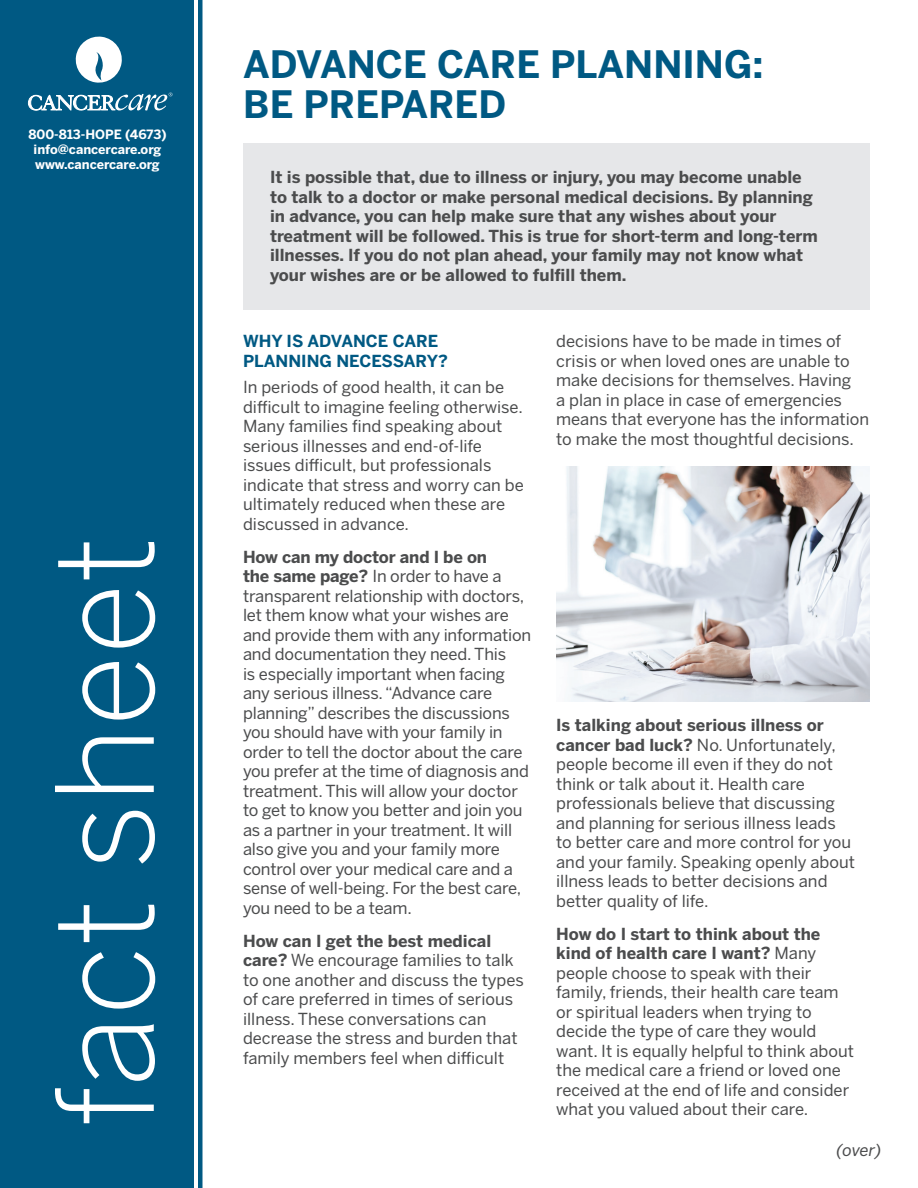
<style>
.page{position:relative;width:918px;height:1188px;background:#fff}
.page>*{position:absolute;margin:0;border:0;box-sizing:border-box;transform-origin:0 0}
.t1{font:300 133.5px "Benton Sans";color:#fff}
.t2{font:700 37.5px/40.5px "Benton Sans";color:#005983}
.Leadder{font:16.5px/19.5px "Benton Sans";color:#4b4c4d}
.Main_Intro{font:700 16.5px/19.5px "Benton Sans";color:#4b4c4d}
.Leadder-2{font:700 16.5px/19.5px "Benton Sans";color:#005983}
.Leadder-3{font:italic 16.5px "Benton Sans";color:#4b4c4d}
.t3{font:700 12.75px "Benton Sans";color:#fff}
.s1{font-weight:700}
</style>
<div class="page">
<div style="left:0;top:0;width:193px;height:1188px;background:#005983"></div>
<hr style="left:198px;top:0;width:4px;height:1188px;background:#005983">
<div style="left:243px;top:143px;width:626px;height:167px;background:#e6e7e9"></div>
<svg style="left:75px;top:36px;width:47px;height:47px"></svg>
<svg style="left:28px;top:93px;width:144px;height:17px"></svg>
<img style="left:556px;top:467px;width:313px;height:234px">
<p class="t3" style="left:28px;top:127px;width:140px">800-813-HOPE (4673)</p>
<p class="t3" style="left:34px;top:142px;width:129px">info@cancercare.org</p>
<p class="t3" style="left:35px;top:157px;width:126px">www.cancercare.org</p>
<p class="t1" style="left:27px;top:1127px;width:592px;rotate:-90deg">fact sheet</p>
<p class="t2" style="left:243px;top:43px;width:522px">ADVANCE CARE PLANNING:<br>BE PREPARED</p>
<p class="Main_Intro" style="left:270px;top:167px;width:549px">It is possible that, due to illness or injury, you may become unable to talk to a doctor or make personal medical decisions. By planning in advance, you can help make sure that any wishes about your treatment will be followed. This is true for short-term and long-term illnesses. If you do not plan ahead, your family may not know what your wishes are or be allowed to fulfill them.</p>
<p class="Leadder-2" style="left:243px;top:331px;width:206px">WHY IS ADVANCE CARE<br>PLANNING NECESSARY?</p>
<p class="Leadder" style="left:243px;top:377px;width:282px">In periods of good health, it can be difficult to imagine feeling otherwise.<br>Many families find speaking about serious illnesses and end-of-life issues difficult, but professionals indicate that stress and worry can be ultimately reduced when these are discussed in advance.</p>
<p class="Leadder" style="left:243px;top:547px;width:290px"><span class="s1">How can my doctor and I be on<br>the same page?</span> In order to have a transparent relationship with doctors, let them know what your wishes are and provide them with any information and documentation they need. This<br>is especially important when facing any serious illness. “Advance care planning” describes the discussions you should have with your family in order to tell the doctor about the care you prefer at the time of diagnosis and treatment. This will allow your doctor to get to know you better and join you as a partner in your treatment. It will also give you and your family more control over your medical care and a sense of well-being. For the best care, you need to be a team.</p>
<p class="Leadder" style="left:243px;top:931px;width:282px"><span class="s1">How can I get the best medical care?</span> We encourage families to talk to one another and discuss the types of care preferred in times of serious illness. These conversations can decrease the stress and burden that family members feel when difficult</p>
<p class="Leadder" style="left:556px;top:331px;width:314px">decisions have to be made in times of crisis or when loved ones are unable to make decisions for themselves. Having<br>a plan in place in case of emergencies means that everyone has the information to make the most thoughtful decisions.</p>
<p class="Leadder" style="left:556px;top:715px;width:300px"><span class="s1">Is talking about serious illness or cancer bad luck?</span> No. Unfortunately, people become ill even if they do not think or talk about it. Health care professionals believe that discussing and planning for serious illness leads to better care and more control for you and your family. Speaking openly about illness leads to better decisions and better quality of life.</p>
<p class="Leadder" style="left:556px;top:924px;width:299px"><span class="s1">How do I start to think about the kind of health care I want?</span> Many people choose to speak with their family, friends, their health care team or spiritual leaders when trying to decide the type of care they would want. It is equally helpful to think about the medical care a friend or loved one received at the end of life and consider what you valued about their care.</p>
<p class="Leadder-3" style="left:836px;top:1140px;width:47px">(over)</p>
</div>
